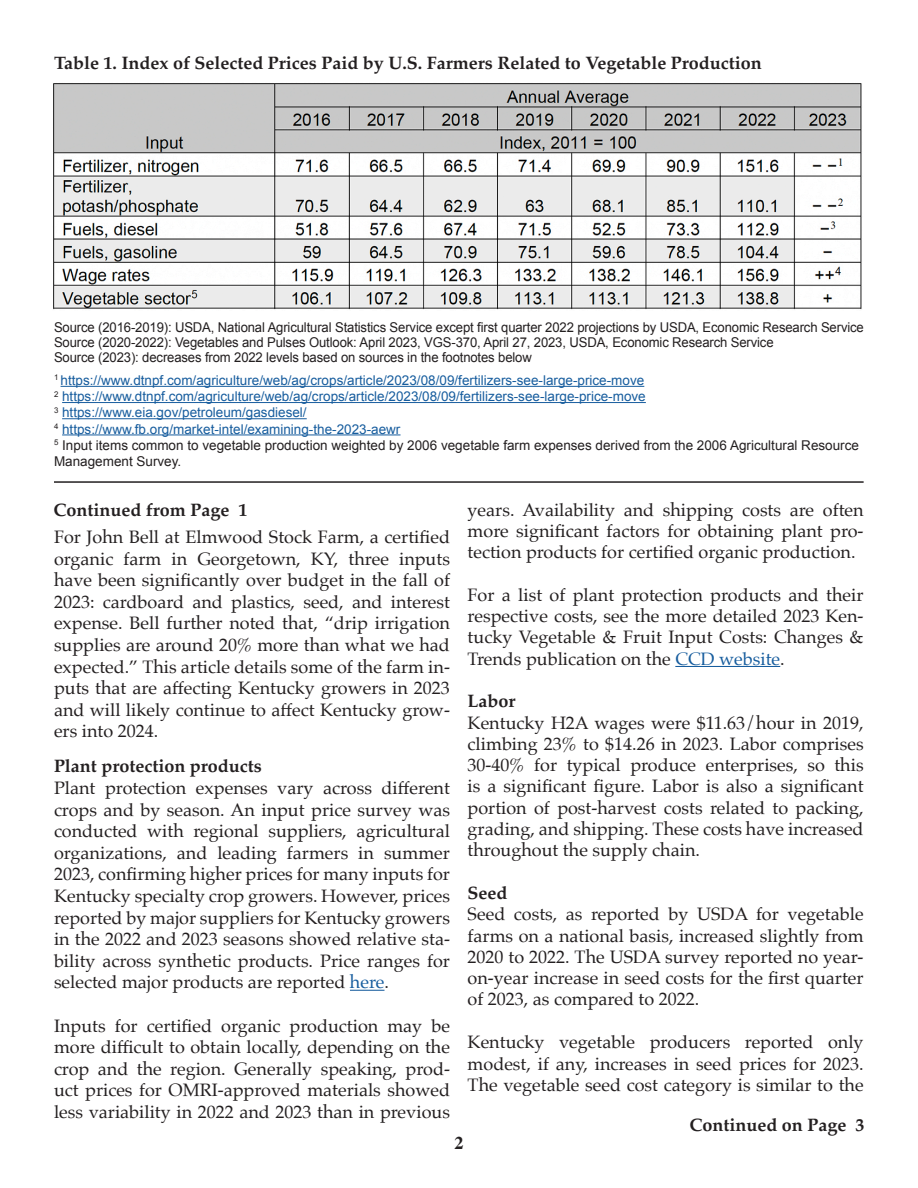
<style>
.page{position:relative;width:918px;height:1188px;background:#fff}
.page>*{position:absolute;margin:0;border:0;box-sizing:border-box;transform-origin:0 0}
.t1{font:18px/21.6px "Palatino";color:#231f20;text-align:justify}
.t2{font:700 18px "Palatino";color:#231f20}
.t3{font:700 18px "Times";color:#231f20}
.t4{font:13.5px/16.2px "Arial";letter-spacing:-.01em;color:#231f20}
.t5{font:13.5px "Arial";color:#175d9e}
.s1{color:#175d9e}
</style>
<div class="page">
<hr style="left:350px;top:990px;width:34px;height:1px;background:#175d9e">
<hr style="left:675px;top:666px;width:105px;height:1px;background:#175d9e">
<hr style="left:61px;top:386px;width:583px;height:1px;background:#175d9e">
<hr style="left:62px;top:402px;width:584px;height:1px;background:#175d9e">
<hr style="left:62px;top:418px;width:245px;height:1px;background:#175d9e">
<hr style="left:62px;top:434px;width:339px;height:1px;background:#175d9e">
<img style="left:53px;top:83px;width:809px;height:227px">
<hr style="left:54px;top:481px;width:810px;height:2px;background:#231f20">
<p class="t2" style="left:54px;top:47px;width:709px">Table 1. Index of Selected Prices Paid by U.S. Farmers Related to Vegetable Production</p>
<p class="t4" style="left:54px;top:319px;width:811px">Source (2016-2019): USDA, National Agricultural Statistics Service except first quarter 2022 projections by USDA, Economic Research Service</p>
<p class="t4" style="left:54px;top:334px;width:721px">Source (2020-2022): Vegetables and Pulses Outlook: April 2023, VGS-370, April 27, 2023, USDA, Economic Research Service</p>
<p class="t4" style="left:54px;top:349px;width:479px">Source (2023): decreases from 2022 levels based on sources in the footnotes below</p>
<p class="t5" style="left:54px;top:371px;width:592px"><sup>1</sup> https://www.dtnpf.com/agriculture/web/ag/crops/article/2023/08/09/fertilizers-see-large-price-move</p>
<p class="t5" style="left:54px;top:388px;width:593px"><sup>2</sup> https://www.dtnpf.com/agriculture/web/ag/crops/article/2023/08/09/fertilizers-see-large-price-move</p>
<p class="t5" style="left:54px;top:404px;width:254px"><sup>3</sup> https://www.eia.gov/petroleum/gasdiesel/</p>
<p class="t5" style="left:54px;top:420px;width:348px"><sup>4</sup> https://www.fb.org/market-intel/examining-the-2023-aewr</p>
<p class="t4" style="left:54px;top:437px;width:807px"><sup>5</sup> Input items common to vegetable production weighted by 2006 vegetable farm expenses derived from the 2006 Agricultural Resource<br>Management Survey.</p>
<p class="t2" style="left:53px;top:494px;width:196px">Continued from Page 1</p>
<p class="t1" style="left:468px;top:499px;width:397px">years. Availability and shipping costs are often more significant factors for obtaining plant pro&shy;tection products for certified organic production.</p>
<p class="t1" style="left:468px;top:584px;width:397px">For a list of plant protection products and their respective costs, see the more detailed 2023 Ken&shy;tucky Vegetable &amp; Fruit Input Costs: Changes &amp; Trends publication on the <span class="s1">CCD website</span>.</p>
<p class="t2" style="left:468px;top:686px;width:50px">Labor</p>
<p class="t1" style="left:468px;top:712px;width:398px">Kentucky H2A wages were $11.63/hour in 2019, climbing 23% to $14.26 in 2023. Labor comprises 30-40% for typical produce enterprises, so this is a significant figure. Labor is also a significant portion of post-harvest costs related to packing, grading, and shipping. These costs have increased throughout the supply chain.</p>
<p class="t2" style="left:468px;top:877px;width:41px">Seed</p>
<p class="t1" style="left:468px;top:903px;width:398px">Seed costs, as reported by USDA for vegetable farms on a national basis, increased slightly from 2020 to 2022. The USDA survey reported no year&shy;on-year increase in seed costs for the first quarter of 2023, as compared to 2022.</p>
<p class="t1" style="left:468px;top:1031px;width:397px">Kentucky vegetable producers reported only modest, if any, increases in seed prices for 2023.<br>The vegetable seed cost category is similar to the</p>
<p class="t1" style="left:54px;top:526px;width:398px">For John Bell at Elmwood Stock Farm, a certified organic farm in Georgetown, KY, three inputs have been significantly over budget in the fall of 2023: cardboard and plastics, seed, and interest expense. Bell further noted that, “drip irrigation supplies are around 20% more than what we had expected.” This article details some of the farm in&shy;puts that are affecting Kentucky growers in 2023 and will likely continue to affect Kentucky grow&shy;ers into 2024.</p>
<p class="t2" style="left:54px;top:751px;width:209px">Plant protection products</p>
<p class="t1" style="left:54px;top:777px;width:398px">Plant protection expenses vary across different crops and by season. An input price survey was conducted with regional suppliers, agricultural organizations, and leading farmers in summer 2023, confirming higher prices for many inputs for Kentucky specialty crop growers. However, prices reported by major suppliers for Kentucky growers in the 2022 and 2023 seasons showed relative sta&shy;bility across synthetic products. Price ranges for selected major products are reported <span class="s1">here</span>.</p>
<p class="t1" style="left:54px;top:1015px;width:398px">Inputs for certified organic production may be more difficult to obtain locally, depending on the crop and the region. Generally speaking, prod&shy;uct prices for OMRI-approved materials showed less variability in 2022 and 2023 than in previous</p>
<p class="t2" style="left:689px;top:1110px;width:176px">Continued on Page 3</p>
<p class="t3" style="left:454px;top:1125px;width:10px">2</p>
</div>
